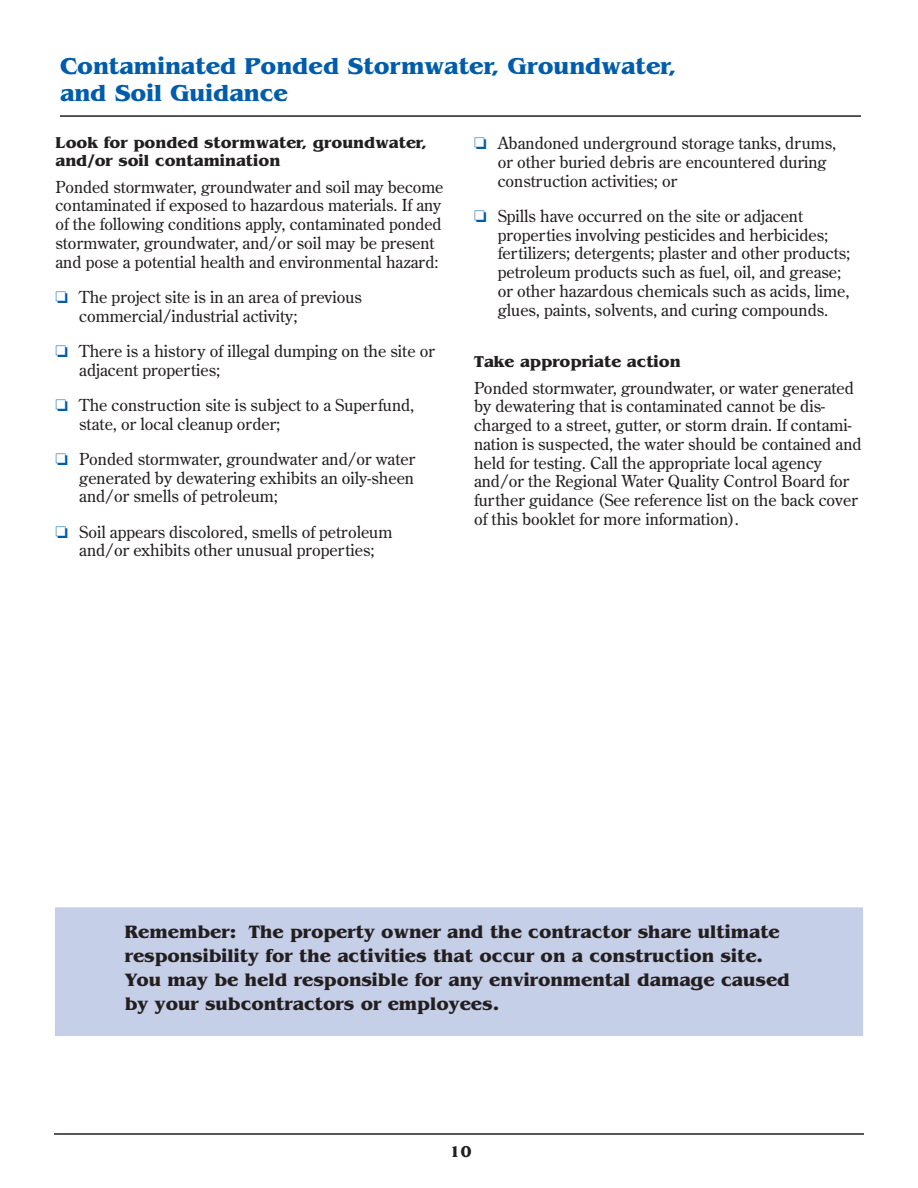
<style>
.page{position:relative;width:918px;height:1188px;background:#fff}
.page>*{position:absolute;margin:0;border:0;box-sizing:border-box;transform-origin:0 0}
.t1{font:700 24px/27px "Benguiat";color:#015dab}
.t2{font:700 18.75px/24px "Benguiat";color:#231f20}
.t3{font:16.5px/18.8px "Century Old Style";color:#231f20}
.t4{font:700 16.5px/18.8px "Benguiat";color:#231f20}
.s1{color:#015dab}
</style>
<div class="page">
<hr style="left:54px;top:1133px;width:810px;height:2px;background:#231f20">
<div style="left:54px;top:907px;width:810px;height:130px;background:#c6cfe8"></div>
<div style="left:54px;top:906px;width:810px;height:131px;border:1px solid #fff"></div>
<hr style="left:60px;top:115px;width:801px;height:2px;background:#231f20">
<h1 class="t1" style="left:60px;top:52px;width:618px">Contaminated Ponded Stormwater, Groundwater, and Soil Guidance</h1>
<p class="t4" style="left:56px;top:133px;width:373px">Look for ponded stormwater, groundwater, and/or soil contamination</p>
<p class="t3" style="left:56px;top:178px;width:389px">Ponded stormwater, groundwater and soil may become contaminated if exposed to hazardous materials. If any of the following conditions apply, contaminated ponded stormwater, groundwater, and/or soil may be present and pose a potential health and environmental hazard:</p>
<p class="t3" style="left:79px;top:288px;width:284px;text-indent:-24px"><span class="s1">❏</span> The project site is in an area of previous commercial/industrial activity;</p>
<p class="t3" style="left:79px;top:342px;width:357px;text-indent:-24px"><span class="s1">❏</span> There is a history of illegal dumping on the site or adjacent properties;</p>
<p class="t3" style="left:79px;top:396px;width:337px;text-indent:-24px"><span class="s1">❏</span> The construction site is subject to a Superfund, state, or local cleanup order;</p>
<p class="t3" style="left:79px;top:450px;width:338px;text-align:justify;text-indent:-24px"><span class="s1">❏</span> Ponded stormwater, groundwater and/or water generated by dewatering exhibits an oily-sheen and/or smells of petroleum;</p>
<p class="t3" style="left:56px;top:523px;width:338px;text-align:center"><span class="s1">❏</span> Soil appears discolored, smells of petroleum and/or exhibits other unusual properties;</p>
<p class="t3" style="left:498px;top:134px;width:340px;text-indent:-24px"><span class="s1">❏</span> Abandoned underground storage tanks, drums, or other buried debris are encountered during construction activities; or</p>
<p class="t3" style="left:498px;top:207px;width:354px;text-indent:-24px"><span class="s1">❏</span> Spills have occurred on the site or adjacent properties involving pesticides and herbicides; fertilizers; detergents; plaster and other products; petroleum products such as fuel, oil, and grease; or other hazardous chemicals such as acids, lime, glues, paints, solvents, and curing compounds.</p>
<p class="t4" style="left:474px;top:352px;width:208px">Take appropriate action</p>
<p class="t3" style="left:474px;top:379px;width:389px">Ponded stormwater, groundwater, or water generated by dewatering that is contaminated cannot be dis&shy;charged to a street, gutter, or storm drain. If contami&shy;nation is suspected, the water should be contained and held for testing. Call the appropriate local agency and/or the Regional Water Quality Control Board for further guidance (See reference list on the back cover of this booklet for more information).</p>
<p class="t2" style="left:125px;top:919px;width:667px">Remember: The property owner and the contractor share ultimate responsibility for the activities that occur on a construction site.<br>You may be held responsible for any environmental damage caused by your subcontractors or employees.</p>
<p class="t4" style="left:449px;top:1141px;width:24px">10</p>
</div>
